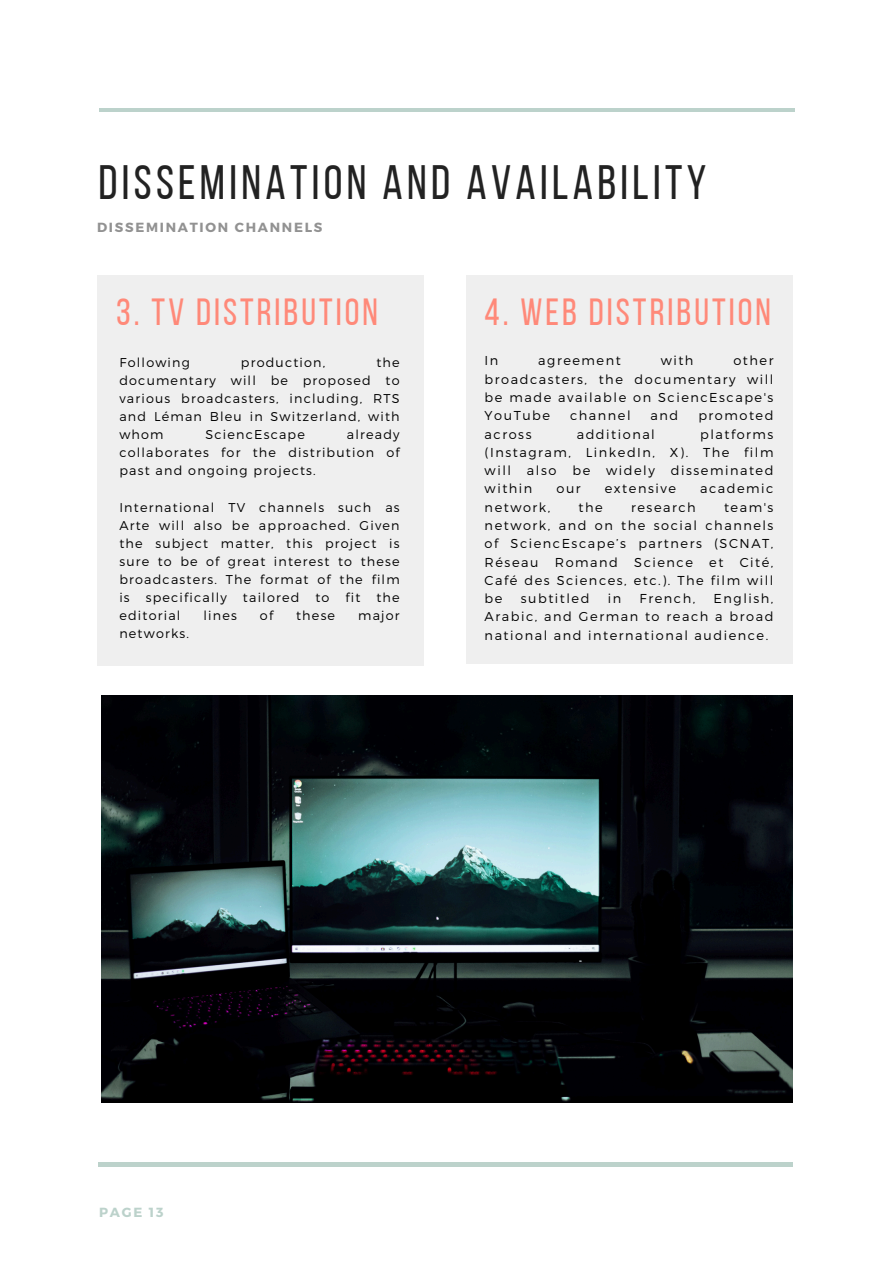
<style>
.page{position:relative;width:894px;height:1264px;background:#fff}
.page>*{position:absolute;margin:0;border:0;box-sizing:border-box;transform-origin:0 0}
.t1{font:48.15px "Bebas Neue";letter-spacing:.09em;color:#222}
.t2{font:37.8px "Bebas Neue";letter-spacing:.08em;color:#ff8979}
.t3{font:700 13.2px "Montserrat";letter-spacing:.13em;color:#929292}
.t4{font:700 13.2px "Montserrat";letter-spacing:.13em;color:#bcd2cb}
.t5{font:300 12.9px/18.3px "Montserrat";letter-spacing:.12em;color:#000;text-align:justify}
.t6{font:300 12.75px/18px "Montserrat";letter-spacing:.095em;color:#000;text-align:justify}
</style>
<div class="page">
<hr style="left:99px;top:108px;width:695px;height:4px;background:#bcd2cb">
<hr style="left:98px;top:1162px;width:694px;height:4px;background:#bcd2cb">
<div style="left:97px;top:275px;width:326px;height:390px;background:#efefef"></div>
<div style="left:466px;top:275px;width:326px;height:388px;background:#efefef"></div>
<img style="left:101px;top:696px;width:691px;height:406px">
<h3 class="t1" style="left:98px;top:163px;width:609px">DISSEMINATION AND AVAILABILITY</h3>
<h4 class="t3" style="left:97px;top:218px;width:227px">DISSEMINATION CHANNELS</h4>
<p class="t2" style="left:116px;top:296px;width:263px">3. TV DISTRIBUTION</p>
<p class="t6" style="left:119px;top:353px;width:72px">Following</p>
<p class="t6" style="left:241px;top:353px;width:86px">production,</p>
<p class="t6" style="left:119px;top:353px;width:282px;text-indent:257px">the documentary will be proposed to various broadcasters, including, RTS and Léman Bleu in Switzerland, with whom</p>
<p class="t6" style="left:119px;top:425px;width:282px;text-indent:227px">already collaborates for the distribution of past and ongoing projects.</p>
<h2 class="t6" style="left:119px;top:497px;width:282px">International TV channels such as Arte will also be approached. Given the subject matter, this project is sure to be of great interest to these broadcasters. The format of the film is</h2>
<p class="t6" style="left:205px;top:425px;width:101px">SciencEscape</p>
<h2 class="t6" style="left:146px;top:587px;width:83px">specifically</h2>
<h2 class="t6" style="left:243px;top:587px;width:58px">tailored</h2>
<h2 class="t6" style="left:315px;top:587px;width:16px">to</h2>
<h2 class="t6" style="left:345px;top:587px;width:16px">fit</h2>
<h2 class="t6" style="left:376px;top:587px;width:25px">the</h2>
<h2 class="t6" style="left:119px;top:605px;width:63px">editorial</h2>
<h2 class="t6" style="left:203px;top:605px;width:35px">lines</h2>
<h2 class="t6" style="left:260px;top:605px;width:15px">of</h2>
<h2 class="t6" style="left:296px;top:605px;width:40px">these</h2>
<h2 class="t6" style="left:358px;top:605px;width:43px">major</h2>
<h2 class="t6" style="left:119px;top:624px;width:71px">networks.</h2>
<p class="t2" style="left:484px;top:296px;width:288px">4. WEB DISTRIBUTION</p>
<p class="t5" style="left:484px;top:351px;width:15px">In</p>
<p class="t5" style="left:538px;top:351px;width:84px">agreement</p>
<p class="t5" style="left:660px;top:351px;width:34px">with</p>
<p class="t5" style="left:484px;top:351px;width:290px;text-indent:249px">other broadcasters, the documentary will be made available on SciencEscape's YouTube</p>
<p class="t5" style="left:570px;top:406px;width:62px">channel</p>
<p class="t5" style="left:650px;top:406px;width:29px">and</p>
<p class="t5" style="left:698px;top:406px;width:77px">promoted</p>
<p class="t5" style="left:484px;top:424px;width:290px;text-indent:215px">platforms (Instagram, LinkedIn, X). The film will also be widely disseminated within</p>
<p class="t5" style="left:484px;top:424px;width:48px">across</p>
<p class="t5" style="left:576px;top:424px;width:80px">additional</p>
<p class="t5" style="left:556px;top:479px;width:26px">our</p>
<p class="t5" style="left:604px;top:479px;width:73px">extensive</p>
<p class="t5" style="left:699px;top:479px;width:75px">academic</p>
<p class="t5" style="left:484px;top:497px;width:67px">network,</p>
<p class="t5" style="left:578px;top:497px;width:26px">the</p>
<p class="t5" style="left:631px;top:497px;width:66px">research</p>
<p class="t5" style="left:484px;top:497px;width:290px;text-indent:239px">team's network, and on the social channels of SciencEscape’s partners (SCNAT, Réseau</p>
<p class="t5" style="left:484px;top:552px;width:290px;text-indent:255px">Cité, Café des Sciences, etc.). The film will be</p>
<p class="t5" style="left:554px;top:552px;width:65px">Romand</p>
<p class="t5" style="left:634px;top:552px;width:60px">Science</p>
<p class="t5" style="left:709px;top:552px;width:16px">et</p>
<p class="t5" style="left:484px;top:588px;width:290px;text-indent:229px">English, Arabic, and German to reach a broad national and international audience.</p>
<p class="t5" style="left:520px;top:588px;width:70px">subtitled</p>
<p class="t5" style="left:607px;top:588px;width:15px">in</p>
<p class="t5" style="left:639px;top:588px;width:57px">French,</p>
<h1 class="t4" style="left:99px;top:1204px;width:66px">PAGE 13</h1>
</div>
